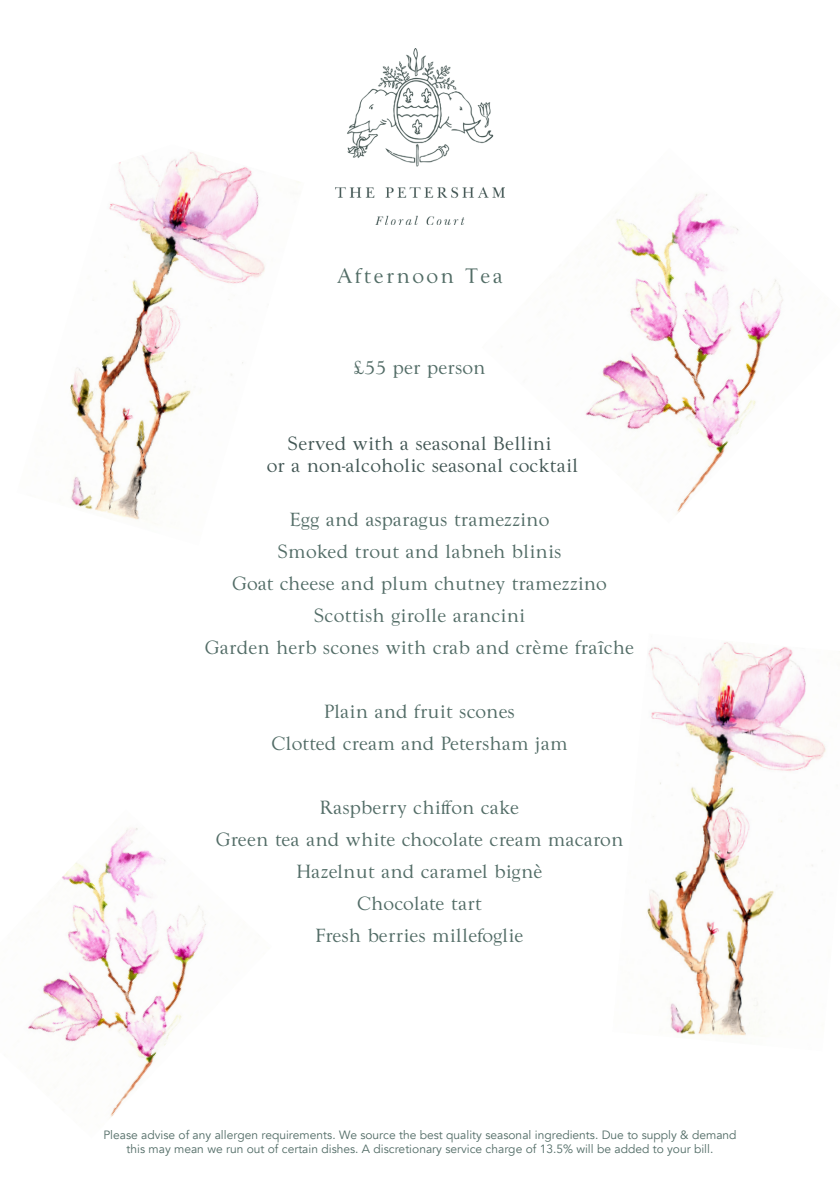
<style>
.page{position:relative;width:840px;height:1191px;background:#fff}
.page>*{position:absolute;margin:0;border:0;box-sizing:border-box;transform-origin:0 0}
.t1{font:22px "Goudy";letter-spacing:.1em;color:#516c65}
.Menu{font:20px "Goudy";color:#526c66}
.t2{font:20px "Goudy";color:#415553}
.t3{font:12px/14.4px "Avenir";color:#526c66;text-align:center}
</style>
<div class="page">
<img style="left:504px;top:187px;width:279px;height:327px">
<img style="left:70px;top:151px;width:230px;height:369px">
<img style="left:28px;top:828px;width:178px;height:290px">
<img style="left:647px;top:642px;width:179px;height:394px">
<img style="left:335px;top:48px;width:169px;height:176px">
<p class="t1" style="left:337px;top:263px;width:167px">Afternoon Tea</p>
<p class="Menu" style="left:353px;top:355px;width:133px">£55 per person</p>
<p class="t2" style="left:287px;top:431px;width:265px">Served with a seasonal Bellini</p>
<p class="t2" style="left:267px;top:453px;width:313px">or a non-alcoholic seasonal cocktail</p>
<p class="Menu" style="left:289px;top:507px;width:261px">Egg and asparagus tramezzino</p>
<p class="Menu" style="left:277px;top:539px;width:285px">Smoked trout and labneh blinis</p>
<p class="Menu" style="left:232px;top:571px;width:376px">Goat cheese and plum chutney tramezzino</p>
<p class="Menu" style="left:314px;top:603px;width:213px">Scottish girolle arancini</p>
<p class="Menu" style="left:205px;top:635px;width:431px">Garden herb scones with crab and crème fraîche</p>
<p class="Menu" style="left:324px;top:699px;width:192px">Plain and fruit scones</p>
<p class="Menu" style="left:271px;top:731px;width:298px">Clotted cream and Petersham jam</p>
<p class="Menu" style="left:320px;top:795px;width:201px">Raspberry chiffon cake</p>
<p class="Menu" style="left:216px;top:827px;width:409px">Green tea and white chocolate cream macaron</p>
<p class="Menu" style="left:296px;top:859px;width:247px">Hazelnut and caramel bignè</p>
<p class="Menu" style="left:357px;top:891px;width:126px">Chocolate tart</p>
<p class="Menu" style="left:315px;top:923px;width:210px">Fresh berries millefoglie</p>
<p class="t3" style="left:103px;top:1127px;width:634px">Please advise of any allergen requirements. We source the best quality seasonal ingredients. Due to supply &amp; demand this may mean we run out of certain dishes. A discretionary service charge of 13.5% will be added to your bill.</p>
</div>
